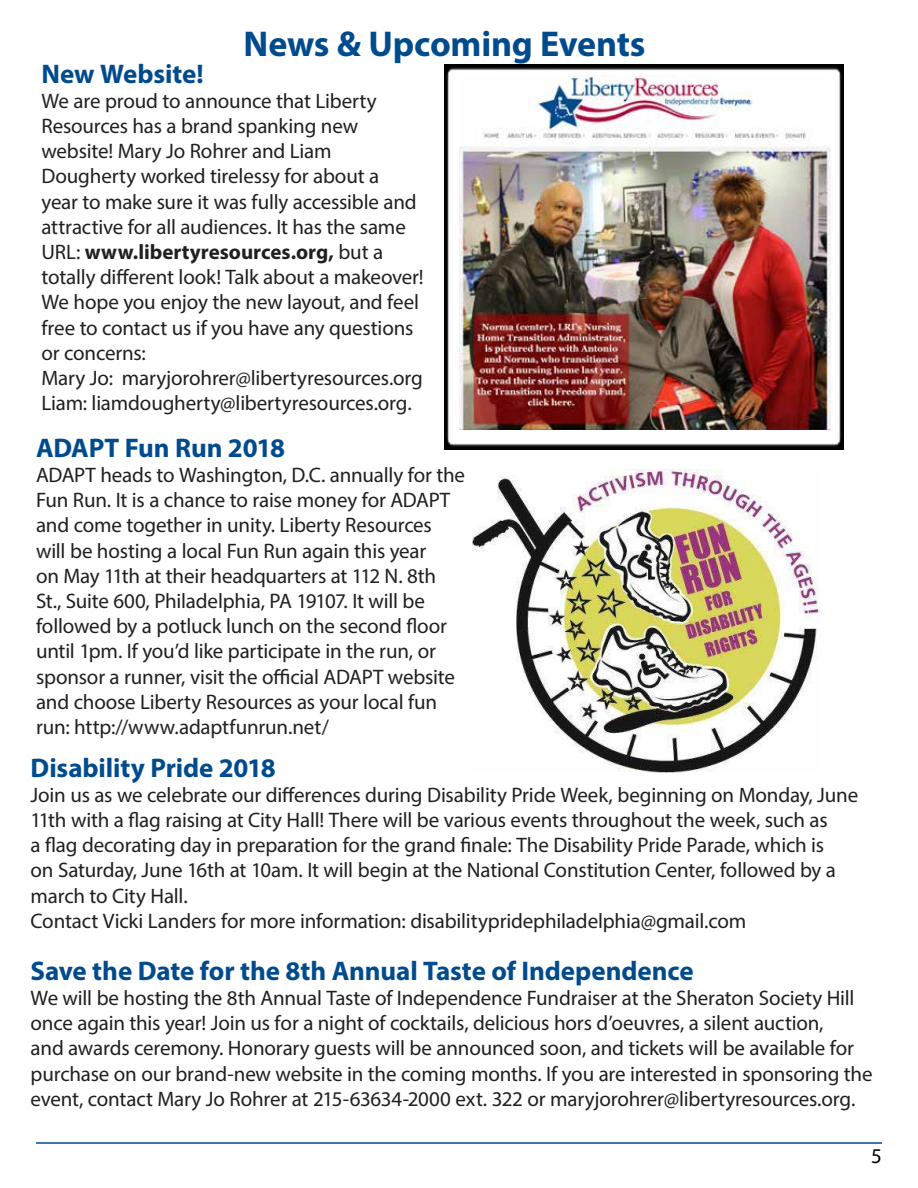
<style>
.page{position:relative;width:918px;height:1188px;background:#fff}
.page>*{position:absolute;margin:0;border:0;box-sizing:border-box;transform-origin:0 0}
.t1{font:700 36px "Myriad Pro";letter-spacing:-.005em;color:#004b8d}
.t2{font:700 27px "Myriad Pro";letter-spacing:-.005em;color:#004b8d}
.t3{font:21px/25.2px "Myriad Pro";letter-spacing:-.01em;color:#221f20}
.t4{font:21px "Myriad Pro";color:#000}
.s1{font-weight:700}
</style>
<div class="page">
<hr style="left:36px;top:1142px;width:846px;height:2px;background:#004b8d">
<img style="left:445px;top:64px;width:398px;height:385px">
<img style="left:472px;top:470px;width:349px;height:303px">
<h1 class="t1" style="left:244px;top:20px;width:403px">News &amp; Upcoming Events</h1>
<p class="t2" style="left:41px;top:56px;width:164px">New Website!</p>
<p class="t3" style="left:41px;top:88px;width:384px">We are proud to announce that Liberty Resources has a brand spanking new website! Mary Jo Rohrer and Liam Dougherty worked tirelessy for about a<br>year to make sure it was fully accessible and attractive for all audiences. It has the same URL: <span class="s1">www.libertyresources.org,</span> but a totally different look! Talk about a makeover!<br>We hope you enjoy the new layout, and feel free to contact us if you have any questions or concerns:<br>Mary Jo: maryjorohrer@libertyresources.org Liam: liamdougherty@libertyresources.org.</p>
<p class="t2" style="left:36px;top:430px;width:250px">ADAPT Fun Run 2018</p>
<p class="t3" style="left:36px;top:462px;width:431px">ADAPT heads to Washington, D.C. annually for the Fun Run. It is a chance to raise money for ADAPT and come together in unity. Liberty Resources will be hosting a local Fun Run again this year<br>on May 11th at their headquarters at 112 N. 8th St., Suite 600, Philadelphia, PA 19107. It will be followed by a potluck lunch on the second floor until 1pm. If you’d like participate in the run, or sponsor a runner, visit the official ADAPT website and choose Liberty Resources as your local fun run: http://www.adaptfunrun.net/</p>
<p class="t2" style="left:31px;top:750px;width:247px">Disability Pride 2018</p>
<p class="t3" style="left:31px;top:782px;width:829px">Join us as we celebrate our differences during Disability Pride Week, beginning on Monday, June 11th with a flag raising at City Hall! There will be various events throughout the week, such as<br>a flag decorating day in preparation for the grand finale: The Disability Pride Parade, which is<br>on Saturday, June 16th at 10am. It will begin at the National Constitution Center, followed by a march to City Hall.<br>Contact Vicki Landers for more information: disabilitypridephiladelphia@gmail.com</p>
<p class="t2" style="left:31px;top:953px;width:665px">Save the Date for the 8th Annual Taste of Independence</p>
<p class="t3" style="left:31px;top:985px;width:844px">We will be hosting the 8th Annual Taste of Independence Fundraiser at the Sheraton Society Hill once again this year! Join us for a night of cocktails, delicious hors d’oeuvres, a silent auction,<br>and awards ceremony. Honorary guests will be announced soon, and tickets will be available for purchase on our brand-new website in the coming months. If you are interested in sponsoring the event, contact Mary Jo Rohrer at 215-63634-2000 ext. 322 or maryjorohrer@libertyresources.org.</p>
<p class="t4" style="left:871px;top:1143px;width:12px">5</p>
</div>
